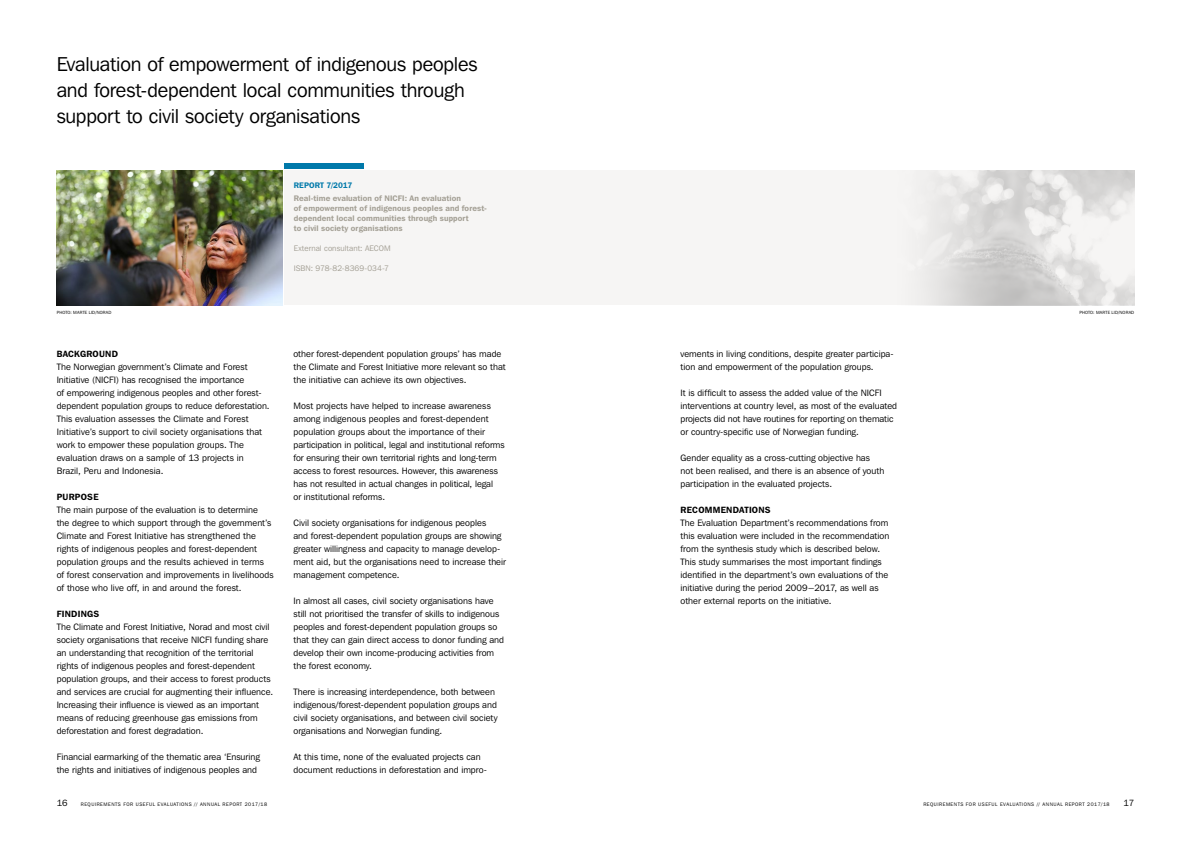
<style>
.page{position:relative;width:1191px;height:842px;background:#fff}
.page>*{position:absolute;margin:0;border:0;box-sizing:border-box;transform-origin:0 0}
.t1{font:20px/26px "Franklin Gothic IT Cby BT";letter-spacing:-.01em;color:#000}
.t2{font:9.2px/13px "Franklin Gothic IT Cby BT";letter-spacing:.005em;color:#000}
.t3{font:600 9px "Franklin Gothic IT Cby BT";letter-spacing:.03em;color:#000}
.t4{font:9px "Franklin Gothic IT Cby BT";color:#000}
.t5{font:600 8px/10px "Franklin Gothic IT Cby BT";letter-spacing:.015em;color:#a39f94}
.t6{font:8px "Franklin Gothic IT Cby BT";letter-spacing:.01em;color:#a39f94}
.t7{font:600 8px "Franklin Gothic IT Cby BT";letter-spacing:.015em;color:#0079aa}
.t8{font:5px "Franklin Gothic IT Cby BT";letter-spacing:.1em;color:#000}
.t9{font:4.5px "Franklin Gothic IT Cby BT";letter-spacing:.03em;color:#000}
</style>
<div class="page">
<div style="left:284px;top:171px;width:850px;height:134px;background:#f6f5f4"></div>
<div style="left:284px;top:163px;width:80px;height:6px;background:#0079aa"></div>
<img style="left:57px;top:171px;width:226px;height:134px">
<img style="left:926px;top:171px;width:208px;height:134px">
<h1 class="t1" style="left:57px;top:51px;width:422px">Evaluation of empowerment of indigenous peoples and forest-dependent local communities through support to civil society organisations</h1>
<p class="t9" style="left:57px;top:309px;width:56px">PHOTO: MARTE LID/NORAD</p>
<p class="t3" style="left:57px;top:348px;width:63px">BACKGROUND</p>
<p class="t2" style="left:57px;top:360px;width:213px">The Norwegian government’s Climate and Forest Initiative (NICFI) has recognised the importance<br>of empowering indigenous peoples and other forest&shy;dependent population groups to reduce deforestation.<br>This evaluation assesses the Climate and Forest Initiative’s support to civil society organisations that work to empower these population groups. The evaluation draws on a sample of 13 projects in Brazil, Peru and Indonesia.</p>
<p class="t3" style="left:57px;top:491px;width:43px">PURPOSE</p>
<p class="t2" style="left:57px;top:503px;width:218px">The main purpose of the evaluation is to determine<br>the degree to which support through the government’s Climate and Forest Initiative has strengthened the rights of indigenous peoples and forest-dependent population groups and the results achieved in terms of forest conservation and improvements in livelihoods of those who live off, in and around the forest.</p>
<p class="t3" style="left:57px;top:608px;width:44px">FINDINGS</p>
<p class="t2" style="left:57px;top:620px;width:216px">The Climate and Forest Initiative, Norad and most civil society organisations that receive NICFI funding share an understanding that recognition of the territorial rights of indigenous peoples and forest-dependent population groups, and their access to forest products and services are crucial for augmenting their influence.<br>Increasing their influence is viewed as an important means of reducing greenhouse gas emissions from deforestation and forest degradation.</p>
<p class="t2" style="left:57px;top:750px;width:205px">Financial earmarking of the thematic area ‘Ensuring the rights and initiatives of indigenous peoples and</p>
<p class="t7" style="left:294px;top:180px;width:60px">REPORT 7/2017</p>
<p class="t5" style="left:294px;top:193px;width:195px">Real-time evaluation of NICFI: An evaluation<br>of empowerment of indigenous peoples and forest&shy;dependent local communities through support<br>to civil society organisations</p>
<p class="t6" style="left:294px;top:244px;width:98px">External consultant: AECOM</p>
<p class="t6" style="left:294px;top:264px;width:97px">ISBN: 978-82-8369-034-7</p>
<p class="t2" style="left:293px;top:347px;width:214px">other forest-dependent population groups’ has made the Climate and Forest Initiative more relevant so that the initiative can achieve its own objectives.</p>
<p class="t2" style="left:293px;top:399px;width:213px">Most projects have helped to increase awareness among indigenous peoples and forest-dependent population groups about the importance of their participation in political, legal and institutional reforms for ensuring their own territorial rights and long-term access to forest resources. However, this awareness has not resulted in actual changes in political, legal<br>or institutional reforms.</p>
<p class="t2" style="left:293px;top:516px;width:214px">Civil society organisations for indigenous peoples<br>and forest-dependent population groups are showing greater willingness and capacity to manage develop&shy;ment aid, but the organisations need to increase their management competence.</p>
<p class="t2" style="left:293px;top:594px;width:212px">In almost all cases, civil society organisations have still not prioritised the transfer of skills to indigenous peoples and forest-dependent population groups so that they can gain direct access to donor funding and develop their own income-producing activities from the forest economy.</p>
<p class="t2" style="left:293px;top:685px;width:206px">There is increasing interdependence, both between indigenous/forest-dependent population groups and civil society organisations, and between civil society organisations and Norwegian funding.</p>
<p class="t2" style="left:293px;top:750px;width:195px">At this time, none of the evaluated projects can document reductions in deforestation and impro-</p>
<p class="t2" style="left:680px;top:347px;width:215px">vements in living conditions, despite greater participa&shy;tion and empowerment of the population groups.</p>
<p class="t2" style="left:680px;top:386px;width:218px">It is difficult to assess the added value of the NICFI interventions at country level, as most of the evaluated projects did not have routines for reporting on thematic or country-specific use of Norwegian funding.</p>
<p class="t2" style="left:680px;top:451px;width:205px">Gender equality as a cross-cutting objective has not been realised, and there is an absence of youth participation in the evaluated projects.</p>
<p class="t3" style="left:680px;top:504px;width:92px">RECOMMENDATIONS</p>
<p class="t2" style="left:680px;top:516px;width:210px">The Evaluation Department’s recommendations from this evaluation were included in the recommendation from the synthesis study which is described below.<br>This study summarises the most important findings identified in the department’s own evaluations of the initiative during the period 2009−2017, as well as other external reports on the initiative.</p>
<p class="t9" style="left:1079px;top:309px;width:56px">PHOTO: MARTE LID/NORAD</p>
<p class="t4" style="left:57px;top:798px;width:12px">16</p>
<p class="t8" style="left:81px;top:801px;width:188px">REQUIREMENTS FOR USEFUL EVALUATIONS // ANNUAL REPORT 2017/18</p>
<p class="t8" style="left:923px;top:801px;width:188px">REQUIREMENTS FOR USEFUL EVALUATIONS // ANNUAL REPORT 2017/18</p>
<p class="t4" style="left:1123px;top:798px;width:12px">17</p>
</div>
